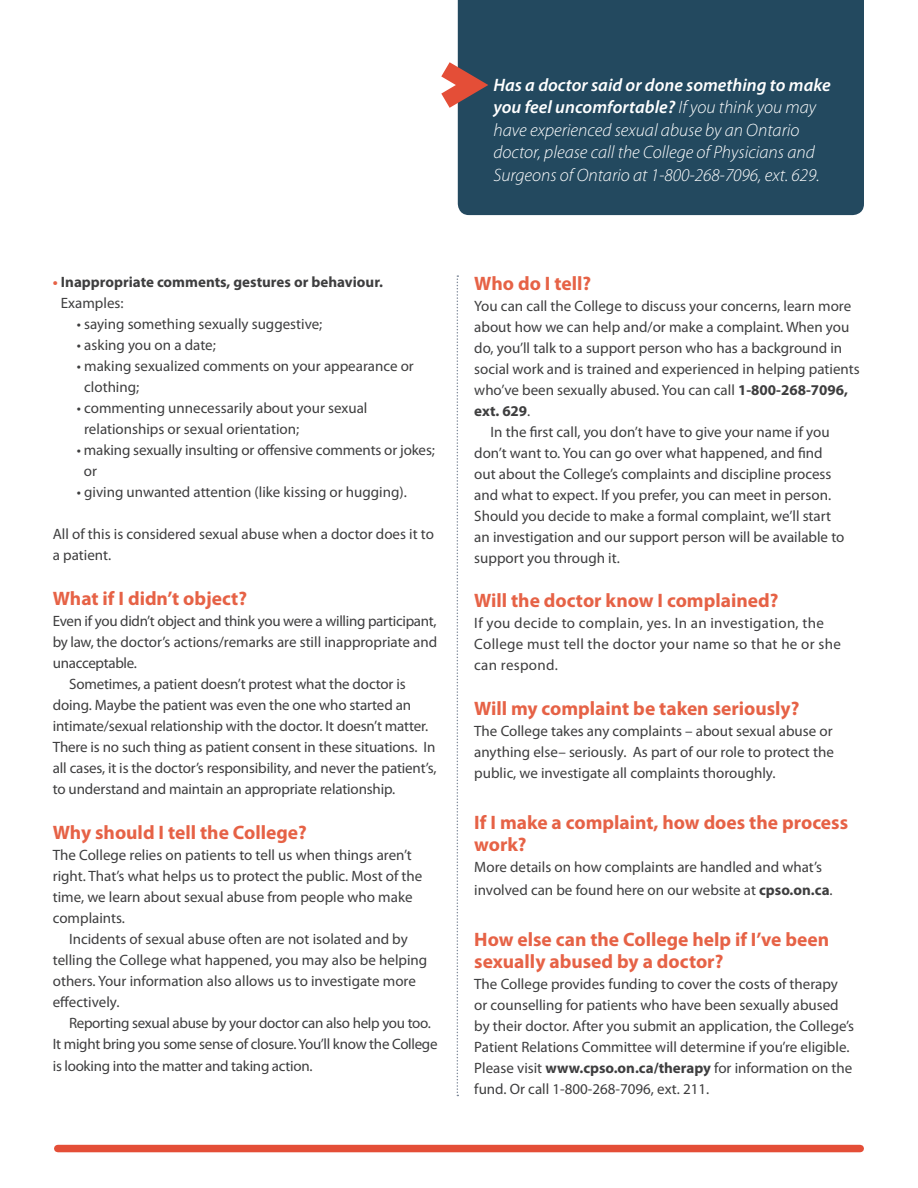
<style>
.page{position:relative;width:918px;height:1188px;background:#fff}
.page>*{position:absolute;margin:0;border:0;box-sizing:border-box;transform-origin:0 0}
.t1{font:700 19.5px/22.5px "Myriad Pro";color:#e66246}
.t2{font:italic 300 18px/22.5px "Myriad Pro";color:#fff}
.t3{font:15px/21px "Myriad Pro";color:#3e3e3f}
.t4{font:15px/21px "Myriad Pro";letter-spacing:-.02em;color:#3e3e3f}
.t5{font:15px/21px "Myriad Pro";letter-spacing:.02em;color:#3e3e3f}
.t6{font:700 15px/21px "Myriad Pro";color:#3e3e3f}
.s1{color:#e66246}
.s2{font-weight:400}
.s3{font-weight:600}
.s4{font-weight:700}
</style>
<div class="page">
<div style="left:58px;top:1145px;width:802px;height:7px;background:#e44e37"></div>
<svg style="left:457px;top:275px;width:1px;height:821px"></svg>
<div style="left:458px;top:0;width:406px;height:215px;background:#23495f"></div>
<svg style="left:441px;top:62px;width:47px;height:46px;background:#9c6462"></svg>
<p class="t6" style="left:61px;top:271px;width:324px;text-indent:-8px"><span class="s1">•</span> Inappropriate comments, gestures or behaviour.<br><span class="s2">Examples:</span></p>
<p class="t3" style="left:77px;top:313px;width:247px">• saying something sexually suggestive;</p>
<p class="t3" style="left:77px;top:334px;width:141px">• asking you on a date;</p>
<p class="t3" style="left:84px;top:355px;width:331px;text-indent:-7px">• making sexualized comments on your appearance or clothing;</p>
<p class="t3" style="left:84px;top:397px;width:285px;text-indent:-7px">• commenting unnecessarily about your sexual relationships or sexual orientation;</p>
<p class="t3" style="left:84px;top:439px;width:353px;text-indent:-7px">• making sexually insulting or offensive comments or jokes; or</p>
<p class="t3" style="left:77px;top:481px;width:332px">• giving unwanted attention (like kissing or hugging).</p>
<p class="t3" style="left:53px;top:523px;width:383px">All of this is considered sexual abuse when a doctor does it to a patient.</p>
<p class="t1" style="left:53px;top:586px;width:196px">What if I didn’t object?</p>
<p class="t3" style="left:53px;top:610px;width:386px;text-align:justify">Even if you didn’t object and think you were a willing participant, by law, the doctor’s actions/remarks are still inappropriate and unacceptable.</p>
<p class="t3" style="left:53px;top:673px;width:385px;text-indent:16px">Sometimes, a patient doesn’t protest what the doctor is doing. Maybe the patient was even the one who started an intimate/sexual relationship with the doctor. It doesn’t matter.<br>There is no such thing as patient consent in these situations. In all cases, it is the doctor’s responsibility, and never the patient’s, to understand and maintain an appropriate relationship.</p>
<p class="t1" style="left:53px;top:820px;width:256px">Why should I tell the College?</p>
<p class="t3" style="left:53px;top:844px;width:371px">The College relies on patients to tell us when things aren’t right. That’s what helps us to protect the public. Most of the time, we learn about sexual abuse from people who make complaints.</p>
<p class="t3" style="left:53px;top:928px;width:376px;text-indent:16px">Incidents of sexual abuse often are not isolated and by telling the College what happened, you may also be helping others. Your information also allows us to investigate more effectively.</p>
<p class="t4" style="left:53px;top:1012px;width:386px;text-indent:16px">Reporting sexual abuse by your doctor can also help you too.<br>It might bring you some sense of closure. You’ll know the College</p>
<p class="t4" style="left:53px;top:1055px;width:261px">is looking into the matter and taking action.</p>
<p class="t2" style="left:494px;top:74px;width:339px"><span class="s3">Has a doctor said or done something to make you feel uncomfortable?</span> If you think you may have experienced sexual abuse by an Ontario doctor, please call the College of Physicians and Surgeons of Ontario at 1-800-268-7096, ext. 629.</p>
<p class="t1" style="left:474px;top:272px;width:118px">Who do I tell?</p>
<p class="t3" style="left:474px;top:295px;width:387px">You can call the College to discuss your concerns, learn more about how we can help and/or make a complaint. When you do, you’ll talk to a support person who has a background in social work and is trained and experienced in helping patients who’ve been sexually abused. You can call <span class="s4">1-800-268-7096, ext. 629</span>.</p>
<p class="t3" style="left:474px;top:421px;width:372px;text-indent:16px">In the first call, you don’t have to give your name if you don’t want to. You can go over what happened, and find out about the College’s complaints and discipline process and what to expect. If you prefer, you can meet in person.<br>Should you decide to make a formal complaint, we’ll start an investigation and our support person will be available to support you through it.</p>
<p class="t1" style="left:474px;top:588px;width:306px">Will the doctor know I complained?</p>
<p class="t5" style="left:474px;top:612px;width:368px">If you decide to complain, yes. In an investigation, the<br>College must tell the doctor your name so that he or she can respond.</p>
<p class="t1" style="left:474px;top:696px;width:327px">Will my complaint be taken seriously?</p>
<p class="t3" style="left:474px;top:720px;width:361px;text-align:justify">The College takes any complaints – about sexual abuse or anything else– seriously. As part of our role to protect the public, we investigate all complaints thoroughly.</p>
<p class="t1" style="left:474px;top:810px;width:375px">If I make a complaint, how does the process work?</p>
<p class="t3" style="left:474px;top:856px;width:360px;line-height:22.5px">More details on how complaints are handled and what’s involved can be found here on our website at <span class="s4">cpso.on.ca</span>.</p>
<p class="t1" style="left:474px;top:927px;width:356px">How else can the College help if I’ve been sexually abused by a doctor?</p>
<p class="t3" style="left:474px;top:973px;width:381px">The College provides funding to cover the costs of therapy or counselling for patients who have been sexually abused by their doctor. After you submit an application, the College’s Patient Relations Committee will determine if you’re eligible.<br>Please visit <span class="s4">www.cpso.on.ca/therapy</span> for information on the fund. Or call 1-800-268-7096, ext. 211.</p>
</div>
